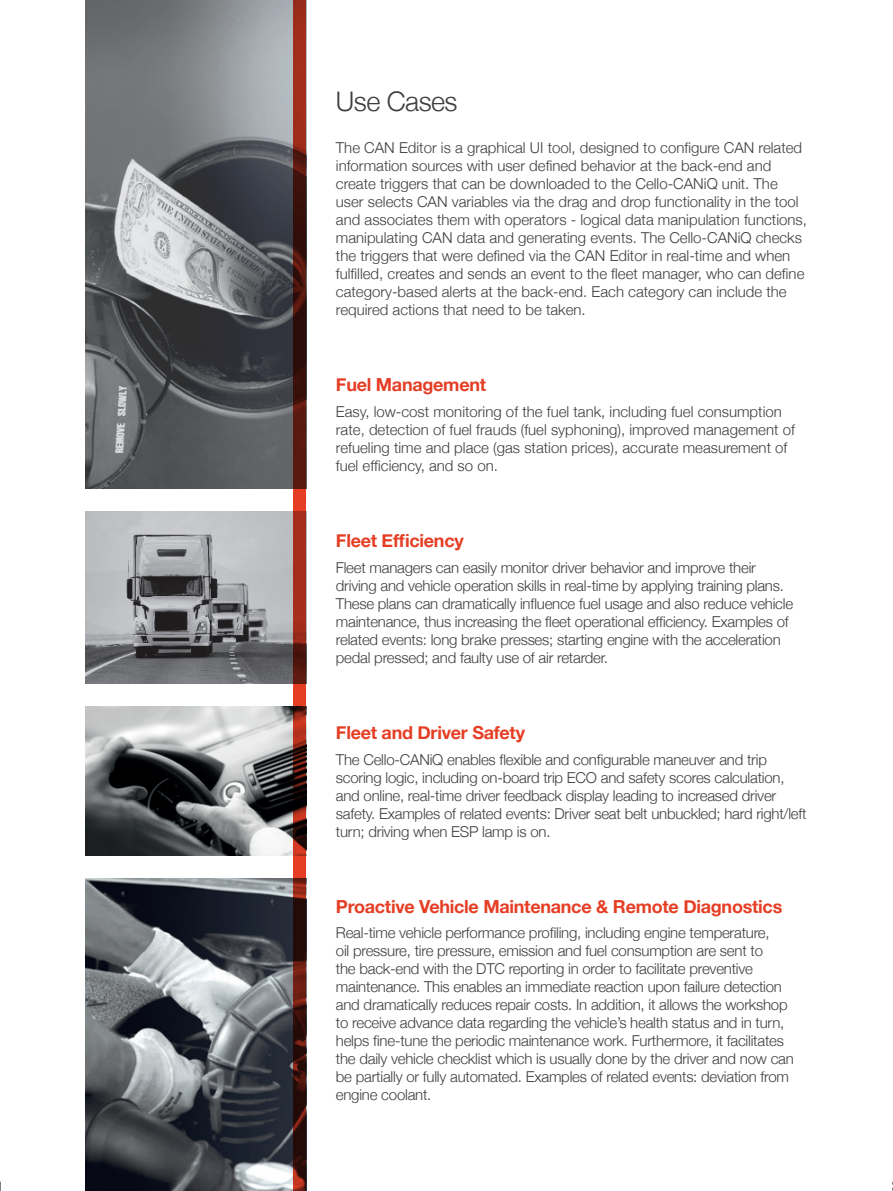
<style>
.page{position:relative;width:893px;height:1191px;background:#fff}
.page>*{position:absolute;margin:0;border:0;box-sizing:border-box;transform-origin:0 0}
.t1{font:300 27px "Helvetica Neue";letter-spacing:-.02em;color:#3e3e3f}
.t2{font:700 18px "Helvetica Neue";letter-spacing:-.015em;color:#e53e25}
.t3{font:300 15px/18px "Helvetica Neue";letter-spacing:-.015em;color:#3e3e3f}
</style>
<div class="page">
<img style="left:85px;top:0;width:208px;height:489px">
<img style="left:85px;top:511px;width:208px;height:173px">
<img style="left:85px;top:706px;width:208px;height:150px">
<img style="left:85px;top:878px;width:208px;height:313px">
<svg style="left:293px;top:0;width:13px;height:1191px;background:#661c11"></svg>
<p class="t1" style="left:336px;top:85px;width:123px">Use Cases</p>
<p class="t3" style="left:336px;top:138px;width:472px">The CAN Editor is a graphical UI tool, designed to configure CAN related information sources with user defined behavior at the back-end and create triggers that can be downloaded to the Cello-CANiQ unit. The user selects CAN variables via the drag and drop functionality in the tool and associates them with operators - logical data manipulation functions, manipulating CAN data and generating events. The Cello-CANiQ checks the triggers that were defined via the CAN Editor in real-time and when fulfilled, creates and sends an event to the fleet manager, who can define category-based alerts at the back-end. Each category can include the required actions that need to be taken.</p>
<p class="t2" style="left:336px;top:374px;width:152px">Fuel Management</p>
<p class="t3" style="left:336px;top:402px;width:460px">Easy, low-cost monitoring of the fuel tank, including fuel consumption rate, detection of fuel frauds (fuel syphoning), improved management of refueling time and place (gas station prices), accurate measurement of fuel efficiency, and so on.</p>
<p class="t2" style="left:336px;top:530px;width:129px">Fleet Efficiency</p>
<p class="t3" style="left:336px;top:558px;width:459px">Fleet managers can easily monitor driver behavior and improve their driving and vehicle operation skills in real-time by applying training plans.<br>These plans can dramatically influence fuel usage and also reduce vehicle maintenance, thus increasing the fleet operational efficiency. Examples of related events: long brake presses; starting engine with the acceleration pedal pressed; and faulty use of air retarder.</p>
<p class="t2" style="left:336px;top:721px;width:191px">Fleet and Driver Safety</p>
<p class="t3" style="left:336px;top:750px;width:472px">The Cello-CANiQ enables flexible and configurable maneuver and trip scoring logic, including on-board trip ECO and safety scores calculation, and online, real-time driver feedback display leading to increased driver safety. Examples of related events: Driver seat belt unbuckled; hard right/left turn; driving when ESP lamp is on.</p>
<p class="t2" style="left:336px;top:895px;width:448px">Proactive Vehicle Maintenance &amp; Remote Diagnostics</p>
<p class="t3" style="left:336px;top:923px;width:459px">Real-time vehicle performance profiling, including engine temperature,<br>oil pressure, tire pressure, emission and fuel consumption are sent to<br>the back-end with the DTC reporting in order to facilitate preventive maintenance. This enables an immediate reaction upon failure detection and dramatically reduces repair costs. In addition, it allows the workshop to receive advance data regarding the vehicle’s health status and in turn, helps fine-tune the periodic maintenance work. Furthermore, it facilitates the daily vehicle checklist which is usually done by the driver and now can be partially or fully automated. Examples of related events: deviation from engine coolant.</p>
</div>
